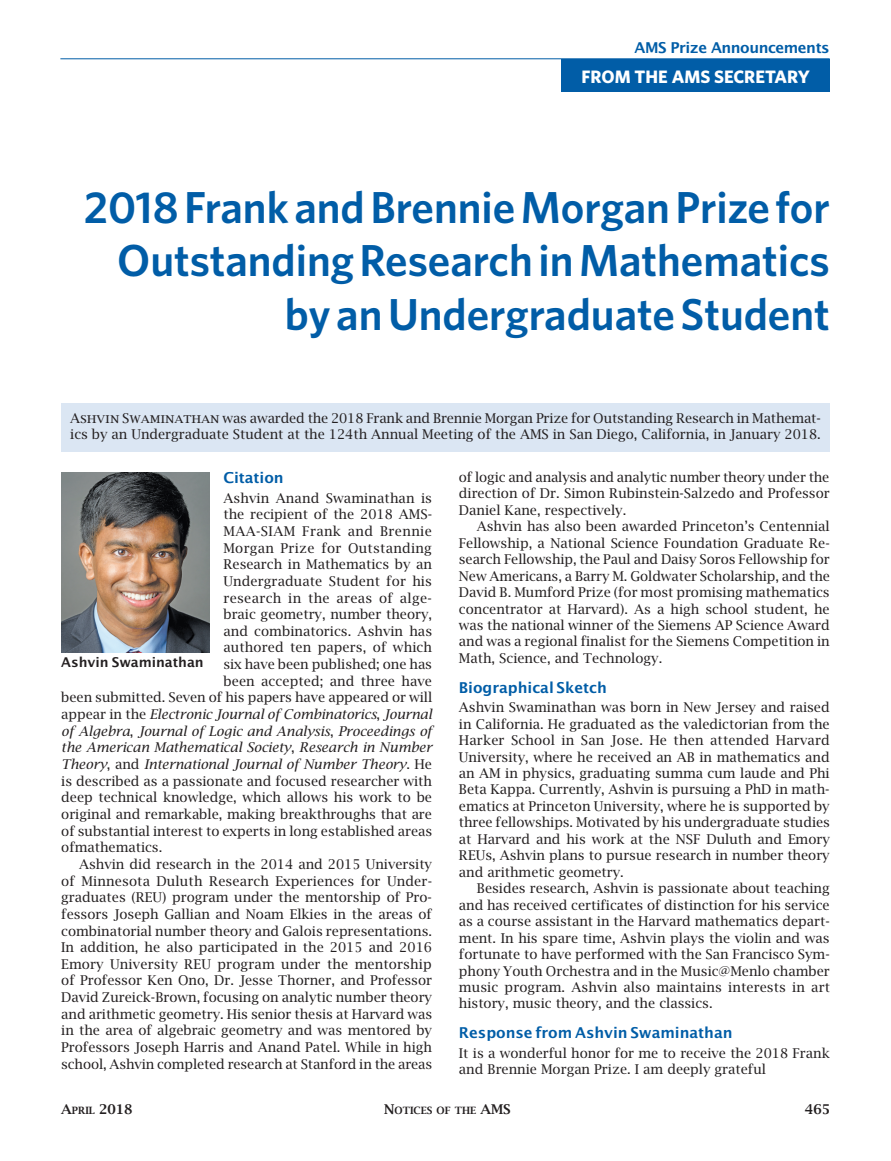
<style>
.page{position:relative;width:891px;height:1161px;background:#fff}
.page>*{position:absolute;margin:0;border:0;box-sizing:border-box;transform-origin:0 0}
.t1{font:600 44.85px/53.8px "Whitney";color:#015da7;text-align:right}
.t2{font:700 18px "Whitney";color:#fff}
.t3{font:600 15px "Lucida Sans";letter-spacing:-.005em;color:#015da7}
.t4{font:600 15px "Lucida Sans";letter-spacing:-.03em;color:#015da7}
.t5{font:13.5px/16.5px "Lucida Bright";color:#231f20;text-align:justify}
.t6{font:italic 13.5px "Lucida Bright";color:#231f20}
.t7{font:13.5px "Lucida Bright";letter-spacing:.02em;color:#231f20}
.t8{font:13.5px "Lucida Bright";letter-spacing:.025em;color:#231f20}
.t9{font:13.5px "Lucida Bright";letter-spacing:.03em;color:#231f20}
.t10{font:600 13.5px "Lucida Sans";letter-spacing:-.005em;color:#231f20}
.t11{font:600 13.5px "Lucida Bright";color:#231f20}
.t12{font:600 10.05px "Lucida Bright Smallcaps";color:#231f20}
.s1{font-family:"Lucida Bright Smallcaps"}
.s2{font-style:normal}
.s3{font-size:13.5px}
.s4{font-family:"Lucida Bright";font-size:13.5px}
</style>
<div class="page">
<hr style="left:60px;top:58px;width:770px;height:1px;background:#015da7">
<div style="left:562px;top:59px;width:268px;height:33px;background:#015da7"></div>
<img style="left:61px;top:472px;width:149px;height:180px">
<div style="left:61px;top:403px;width:769px;height:49px;background:#dbe6f3"></div>
<p class="t4" style="left:634px;top:39px;width:197px">AMS Prize Announcements</p>
<h2 class="t2" style="left:582px;top:64px;width:230px">FROM THE AMS SECRETARY</h2>
<h1 class="t1" style="left:84px;top:179px;width:748px">2018 Frank and Brennie Morgan Prize for<br>Outstanding Research in Mathematics by an Undergraduate Student</h1>
<p class="t5" style="left:70px;top:410px;width:752px"><span class="s1">Ashvin Swaminathan</span> was awarded the 2018 Frank and Brennie Morgan Prize for Outstanding Research in Mathemat&shy;ics by an Undergraduate Student at the 124th Annual Meeting of the AMS in San Diego, California, in January 2018.</p>
<p class="t3" style="left:223px;top:468px;width:62px">Citation</p>
<p class="t5" style="left:223px;top:489px;width:210px">Ashvin Anand Swaminathan is</p>
<p class="t5" style="left:223px;top:506px;width:210px">the recipient of the 2018 AMS-</p>
<p class="t9" style="left:223px;top:523px;width:210px">MAA-SIAM Frank and Brennie</p>
<p class="t7" style="left:223px;top:540px;width:210px">Morgan Prize for Outstanding</p>
<p class="t5" style="left:223px;top:556px;width:210px">Research in Mathematics by an</p>
<p class="t5" style="left:223px;top:573px;width:210px">Undergraduate Student for his</p>
<p class="t8" style="left:223px;top:589px;width:210px">research in the areas of alge-</p>
<p class="t5" style="left:223px;top:606px;width:210px">braic geometry, number theory,</p>
<p class="t5" style="left:223px;top:622px;width:210px">and combinatorics. Ashvin has</p>
<p class="t5" style="left:223px;top:639px;width:210px">authored ten papers, of which</p>
<p class="t5" style="left:223px;top:656px;width:210px">six have been published; one has</p>
<p class="t5" style="left:223px;top:672px;width:210px">been accepted; and three have</p>
<p class="t5" style="left:61px;top:689px;width:373px">been submitted. Seven of his papers have appeared or will</p>
<p class="t6" style="left:61px;top:706px;width:372px"><span class="s2">appear in the</span> Electronic Journal of Combinatorics<span class="s2">,</span> Journal</p>
<p class="t6" style="left:61px;top:723px;width:372px">of Algebra<span class="s2">,</span> Journal of Logic and Analysis<span class="s2">,</span> Proceedings of</p>
<p class="t6" style="left:61px;top:739px;width:372px">the American Mathematical Society<span class="s2">,</span> Research in Number</p>
<p class="t6" style="left:61px;top:756px;width:372px">Theory<span class="s2">, and</span> International Journal of Number Theory<span class="s2">. He</span></p>
<p class="t5" style="left:61px;top:772px;width:372px">is described as a passionate and focused researcher with</p>
<p class="t5" style="left:61px;top:789px;width:372px">deep technical knowledge, which allows his work to be</p>
<p class="t5" style="left:61px;top:806px;width:372px">original and remarkable, making breakthroughs that are</p>
<p class="t5" style="left:61px;top:822px;width:373px">of substantial interest to experts in long established areas</p>
<p class="t5" style="left:61px;top:839px;width:103px">ofmathematics.</p>
<p class="t5" style="left:79px;top:856px;width:354px">Ashvin did research in the 2014 and 2015 University</p>
<p class="t5" style="left:61px;top:872px;width:372px">of Minnesota Duluth Research Experiences for Under-</p>
<p class="t5" style="left:61px;top:889px;width:372px">graduates (REU) program under the mentorship of Pro-</p>
<p class="t5" style="left:61px;top:906px;width:372px">fessors Joseph Gallian and Noam Elkies in the areas of</p>
<p class="t5" style="left:61px;top:922px;width:372px">combinatorial number theory and Galois representations.</p>
<p class="t5" style="left:61px;top:939px;width:372px">In addition, he also participated in the 2015 and 2016</p>
<p class="t5" style="left:61px;top:955px;width:372px">Emory University REU program under the mentorship</p>
<p class="t5" style="left:61px;top:972px;width:372px">of Professor Ken Ono, Dr. Jesse Thorner, and Professor</p>
<p class="t5" style="left:61px;top:989px;width:372px">David Zureick-Brown, focusing on analytic number theory</p>
<p class="t5" style="left:61px;top:1005px;width:372px">and arithmetic geometry. His senior thesis at Harvard was</p>
<p class="t5" style="left:61px;top:1022px;width:372px">in the area of algebraic geometry and was mentored by</p>
<p class="t5" style="left:61px;top:1039px;width:372px">Professors Joseph Harris and Anand Patel. While in high</p>
<p class="t5" style="left:61px;top:1055px;width:373px">school, Ashvin completed research at Stanford in the areas</p>
<p class="t10" style="left:61px;top:654px;width:144px">Ashvin Swaminathan</p>
<p class="t5" style="left:459px;top:468px;width:372px">of logic and analysis and analytic number theory under the direction of Dr. Simon Rubinstein-Salzedo and Professor Daniel Kane, respectively.</p>
<p class="t5" style="left:459px;top:518px;width:373px;text-indent:18px">Ashvin has also been awarded Princeton’s Centennial Fellowship, a National Science Foundation Graduate Re&shy;search Fellowship, the Paul and Daisy Soros Fellowship for New Americans, a Barry M. Goldwater Scholarship, and the David B. Mumford Prize (for most promising mathematics concentrator at Harvard). As a high school student, he was the national winner of the Siemens AP Science Award and was a regional finalist for the Siemens Competition in Math, Science, and Technology.</p>
<p class="t3" style="left:459px;top:678px;width:150px">Biographical Sketch</p>
<p class="t5" style="left:459px;top:699px;width:372px">Ashvin Swaminathan was born in New Jersey and raised in California. He graduated as the valedictorian from the Harker School in San Jose. He then attended Harvard University, where he received an AB in mathematics and an AM in physics, graduating summa cum laude and Phi Beta Kappa. Currently, Ashvin is pursuing a PhD in math&shy;ematics at Princeton University, where he is supported by three fellowships. Motivated by his undergraduate studies at Harvard and his work at the NSF Duluth and Emory REUs, Ashvin plans to pursue research in number theory and arithmetic geometry.</p>
<p class="t5" style="left:459px;top:880px;width:373px;text-indent:18px">Besides research, Ashvin is passionate about teaching and has received certificates of distinction for his service as a course assistant in the Harvard mathematics depart&shy;ment. In his spare time, Ashvin plays the violin and was fortunate to have performed with the San Francisco Sym&shy;phony Youth Orchestra and in the Music@Menlo chamber music program. Ashvin also maintains interests in art history, music theory, and the classics.</p>
<p class="t3" style="left:459px;top:1024px;width:275px">Response from Ashvin Swaminathan</p>
<p class="t5" style="left:459px;top:1045px;width:372px">It is a wonderful honor for me to receive the 2018 Frank and Brennie Morgan Prize. I am deeply grateful</p>
<p class="t12" style="left:61px;top:1105px;width:73px"><span class="s3">A</span>PRIL <span class="s4">2018</span></p>
<p class="t12" style="left:384px;top:1105px;width:127px"><span class="s3">N</span>OTICES OF THE <span class="s3">AMS</span></p>
<p class="t11" style="left:805px;top:1101px;width:27px">465</p>
</div>
